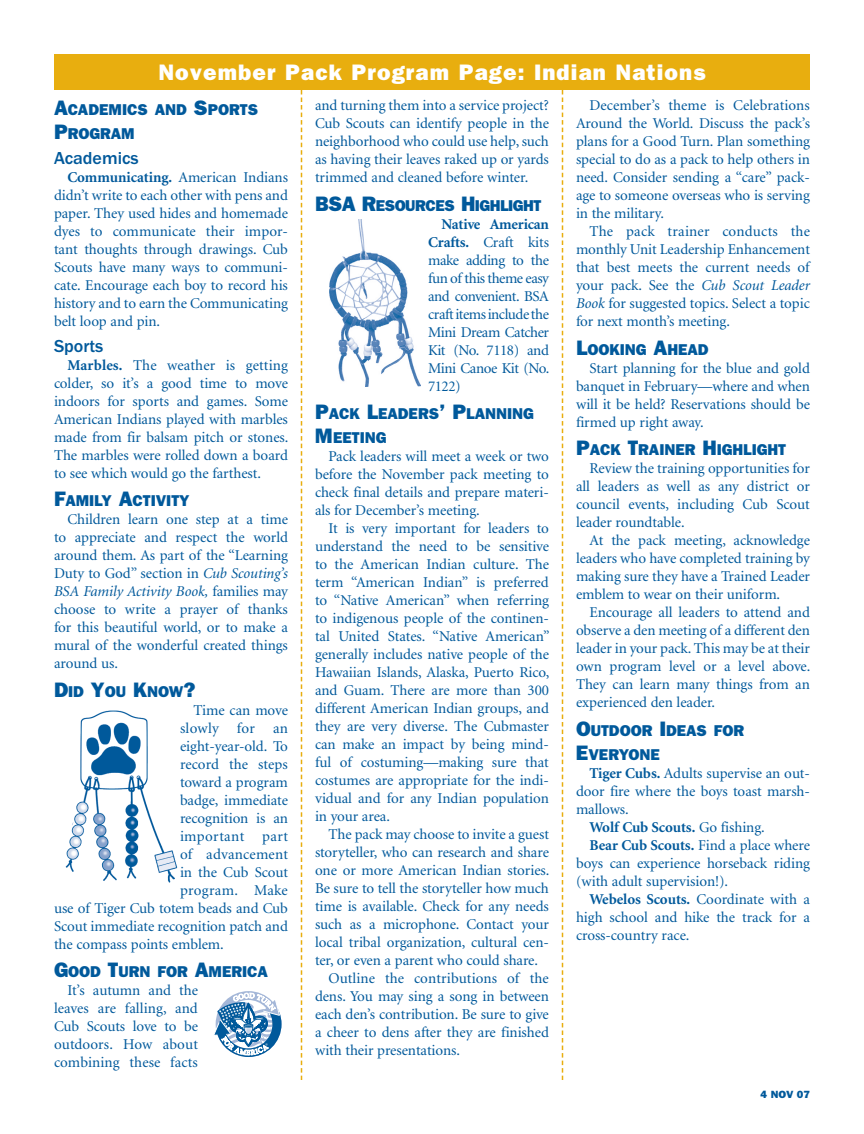
<style>
.page{position:relative;width:864px;height:1134px;background:#fff}
.page>*{position:absolute;margin:0;border:0;box-sizing:border-box;transform-origin:0 0}
.t1{font:800 22.5px "Franklin Gothic";letter-spacing:.05em;color:#fff}
.t2{font:500 18px "Franklin Gothic";color:#00599b}
.t3{font:800 15.75px/24px "Franklin Gothic";color:#00599b}
.t4{font:800 15.75px "Franklin Gothic";letter-spacing:-.025em;color:#00599b}
.t5{font:15px/18px "Minion";letter-spacing:-.005em;color:#00599b;text-align:justify}
.t6{font:15px "Minion";letter-spacing:.02em;color:#00599b}
.t7{font:700 15px "Minion";letter-spacing:-.005em;color:#00599b}
.t8{font:15px "Minion";letter-spacing:.015em;color:#00599b}
.t9{font:800 10.5px "Franklin Gothic";color:#00599b;scale:1.05 1}
.s1{font-size:21px}
.s2{font-weight:700}
.s3{font-style:italic}
.s4{font-weight:400}
</style>
<div class="page">
<div style="left:54px;top:54px;width:756px;height:36px;background:#e8ae0f"></div>
<svg style="left:301px;top:90px;width:1px;height:990px"></svg>
<svg style="left:562px;top:90px;width:1px;height:990px"></svg>
<img style="left:65px;top:710px;width:113px;height:173px">
<svg style="left:214px;top:991px;width:68px;height:66px"></svg>
<img style="left:330px;top:219px;width:91px;height:168px">
<h1 class="t1" style="left:158px;top:59px;width:549px">NOVEMBER PACK PROGRAM PAGE: INDIAN NATIONS</h1>
<p class="t3" style="left:54px;top:97px;width:206px"><span class="s1">A</span>CADEMICS AND <span class="s1">S</span>PORTS<br><span class="s1">P</span>ROGRAM</p>
<p class="t2" style="left:54px;top:148px;width:86px">Academics</p>
<p class="t5" style="left:54px;top:169px;width:236px;text-indent:14px"><span class="s2">Communicating.</span> American Indians didn’t write to each other with pens and paper. They used hides and homemade dyes to communicate their impor&shy;tant thoughts through drawings. Cub Scouts have many ways to communi&shy;cate. Encourage each boy to record his history and to earn the Communicating belt loop and pin.</p>
<p class="t2" style="left:54px;top:336px;width:51px">Sports</p>
<p class="t5" style="left:54px;top:357px;width:236px;text-indent:14px"><span class="s2">Marbles.</span> The weather is getting colder, so it’s a good time to move indoors for sports and games. Some American Indians played with marbles made from fir balsam pitch or stones.<br>The marbles were rolled down a board to see which would go the farthest.</p>
<p class="t3" style="left:54px;top:489px;width:137px"><span class="s1">F</span>AM ILY <span class="s1">A</span>CTIVITY</p>
<p class="t5" style="left:54px;top:511px;width:236px;text-indent:14px">Children learn one step at a time to appreciate and respect the world around them. As part of the “Learning Duty to God” section in <span class="s3">Cub Scouting’s BSA Family Activity Book,</span> families may choose to write a prayer of thanks for this beautiful world, or to make a mural of the wonderful created things around us.</p>
<p class="t3" style="left:54px;top:679px;width:143px"><span class="s1">D</span>ID <span class="s1">Y</span>OU <span class="s1">K</span>NOW<span class="s1">?</span></p>
<p class="t5" style="left:194px;top:702px;width:96px">Time can move</p>
<p class="t6" style="left:180px;top:721px;width:110px">slowly for an</p>
<p class="t5" style="left:180px;top:738px;width:109px">eight-year-old. To</p>
<p class="t5" style="left:180px;top:756px;width:109px">record the steps</p>
<p class="t5" style="left:180px;top:774px;width:110px">toward a program</p>
<p class="t5" style="left:180px;top:792px;width:109px">badge, immediate</p>
<p class="t5" style="left:180px;top:810px;width:109px">recognition is an</p>
<p class="t6" style="left:180px;top:829px;width:110px">important part</p>
<p class="t8" style="left:180px;top:847px;width:110px">of advancement</p>
<p class="t5" style="left:180px;top:864px;width:110px">in the Cub Scout</p>
<p class="t6" style="left:180px;top:883px;width:109px">program. Make</p>
<p class="t5" style="left:54px;top:900px;width:235px">use of Tiger Cub totem beads and Cub</p>
<p class="t5" style="left:54px;top:918px;width:235px">Scout immediate recognition patch and</p>
<p class="t5" style="left:54px;top:936px;width:171px">the compass points emblem.</p>
<p class="t3" style="left:54px;top:960px;width:205px"><span class="s1">G</span>OOD <span class="s1">T</span>URN FOR <span class="s1">A</span>MERICA</p>
<p class="t5" style="left:54px;top:982px;width:146px;text-indent:14px">It’s autumn and the leaves are falling, and Cub Scouts love to be outdoors. How about combining these facts</p>
<p class="t5" style="left:315px;top:97px;width:236px">and turning them into a service project?<br>Cub Scouts can identify people in the neighborhood who could use help, such as having their leaves raked up or yards trimmed and cleaned before winter.</p>
<p class="t4" style="left:315px;top:196px;width:228px"><span class="s1">BSA R</span>ESOURCES <span class="s1">H</span>IGHLIGHT</p>
<p class="t5" style="left:428px;top:216px;width:123px;text-indent:14px"><span class="s2">Native American Crafts.</span> Craft kits make adding to the fun of this theme easy and convenient. BSA craft items include the Mini Dream Catcher Kit (No. 7118) and Mini Canoe Kit (No.<br>7122)</p>
<p class="t3" style="left:315px;top:402px;width:221px"><span class="s1">P</span>ACK <span class="s1">L</span>EADERS<span class="s1">’ P</span>LANNING<br><span class="s1">M</span>EETING</p>
<p class="t5" style="left:315px;top:448px;width:236px;text-indent:14px">Pack leaders will meet a week or two before the November pack meeting to check final details and prepare materi&shy;als for December’s meeting.</p>
<p class="t5" style="left:315px;top:520px;width:236px;text-indent:14px">It is very important for leaders to understand the need to be sensitive to the American Indian culture. The term “American Indian” is preferred to “Native American” when referring to indigenous people of the continen&shy;tal United States. “Native American” generally includes native people of the Hawaiian Islands, Alaska, Puerto Rico, and Guam. There are more than 300 different American Indian groups, and they are very diverse. The Cubmaster can make an impact by being mind&shy;ful of costuming—making sure that costumes are appropriate for the indi&shy;vidual and for any Indian population in your area.</p>
<p class="t5" style="left:328px;top:826px;width:222px">The pack may choose to invite a guest</p>
<p class="t5" style="left:315px;top:844px;width:235px">storyteller, who can research and share</p>
<p class="t5" style="left:315px;top:862px;width:236px">one or more American Indian stories.</p>
<p class="t5" style="left:315px;top:880px;width:235px">Be sure to tell the storyteller how much</p>
<p class="t5" style="left:315px;top:898px;width:235px">time is available. Check for any needs</p>
<p class="t5" style="left:315px;top:916px;width:235px">such as a microphone. Contact your</p>
<p class="t5" style="left:315px;top:934px;width:236px">local tribal organization, cultural cen-</p>
<p class="t5" style="left:315px;top:952px;width:225px">ter, or even a parent who could share.</p>
<p class="t5" style="left:328px;top:970px;width:222px">Outline the contributions of the</p>
<p class="t5" style="left:315px;top:988px;width:235px">dens. You may sing a song in between</p>
<p class="t5" style="left:315px;top:1006px;width:235px">each den’s contribution. Be sure to give</p>
<p class="t5" style="left:315px;top:1024px;width:235px">a cheer to dens after they are finished</p>
<p class="t5" style="left:315px;top:1042px;width:147px">with their presentations.</p>
<p class="t5" style="left:576px;top:97px;width:236px;text-indent:14px">December’s theme is Celebrations Around the World. Discuss the pack’s plans for a Good Turn. Plan something special to do as a pack to help others in need. Consider sending a “care” pack&shy;age to someone overseas who is serving in the military.</p>
<p class="t5" style="left:576px;top:223px;width:236px;text-indent:14px">The pack trainer conducts the monthly Unit Leadership Enhancement that best meets the current needs of your pack. See the <span class="s3">Cub Scout Leader Book</span> for suggested topics. Select a topic for next month’s meeting.</p>
<p class="t3" style="left:576px;top:337px;width:134px"><span class="s1">L</span>OOKING <span class="s1">A</span>HEAD</p>
<p class="t5" style="left:576px;top:360px;width:236px;text-indent:14px">Start planning for the blue and gold banquet in February—where and when will it be held? Reservations should be firmed up right away.</p>
<p class="t3" style="left:576px;top:438px;width:212px"><span class="s1">P</span>ACK <span class="s1">T</span>RAINER <span class="s1">H</span>IGHLIGHT</p>
<p class="t5" style="left:576px;top:460px;width:236px;text-indent:14px">Review the training opportunities for all leaders as well as any district or council events, including Cub Scout leader roundtable.</p>
<p class="t5" style="left:576px;top:532px;width:236px;text-indent:14px">At the pack meeting, acknowledge leaders who have completed training by making sure they have a Trained Leader emblem to wear on their uniform.</p>
<p class="t5" style="left:576px;top:604px;width:236px;text-indent:14px">Encourage all leaders to attend and observe a den meeting of a different den leader in your pack. This may be at their own program level or a level above.<br>They can learn many things from an experienced den leader.</p>
<p class="t3" style="left:576px;top:718px;width:170px"><span class="s1">O</span>UTDOOR <span class="s1">I</span>DEAS FOR<br><span class="s1">E</span>VERYONE</p>
<p class="t5" style="left:590px;top:765px;width:222px"><span class="s2">Tiger Cubs.</span> Adults supervise an out-</p>
<p class="t5" style="left:576px;top:783px;width:236px">door fire where the boys toast marsh-</p>
<p class="t5" style="left:576px;top:801px;width:54px">mallows.</p>
<p class="t7" style="left:590px;top:819px;width:177px">Wolf Cub Scouts. <span class="s4">Go fishing.</span></p>
<p class="t5" style="left:590px;top:837px;width:222px"><span class="s2">Bear Cub Scouts.</span> Find a place where</p>
<p class="t5" style="left:576px;top:855px;width:235px">boys can experience horseback riding</p>
<p class="t5" style="left:576px;top:873px;width:154px">(with adult supervision!).</p>
<p class="t5" style="left:590px;top:891px;width:222px"><span class="s2">Webelos Scouts.</span> Coordinate with a</p>
<p class="t5" style="left:576px;top:909px;width:235px">high school and hike the track for a</p>
<p class="t5" style="left:576px;top:927px;width:115px">cross-country race.</p>
<p class="t9" style="left:761px;top:1088px;width:49px">4 NOV 07</p>
</div>
